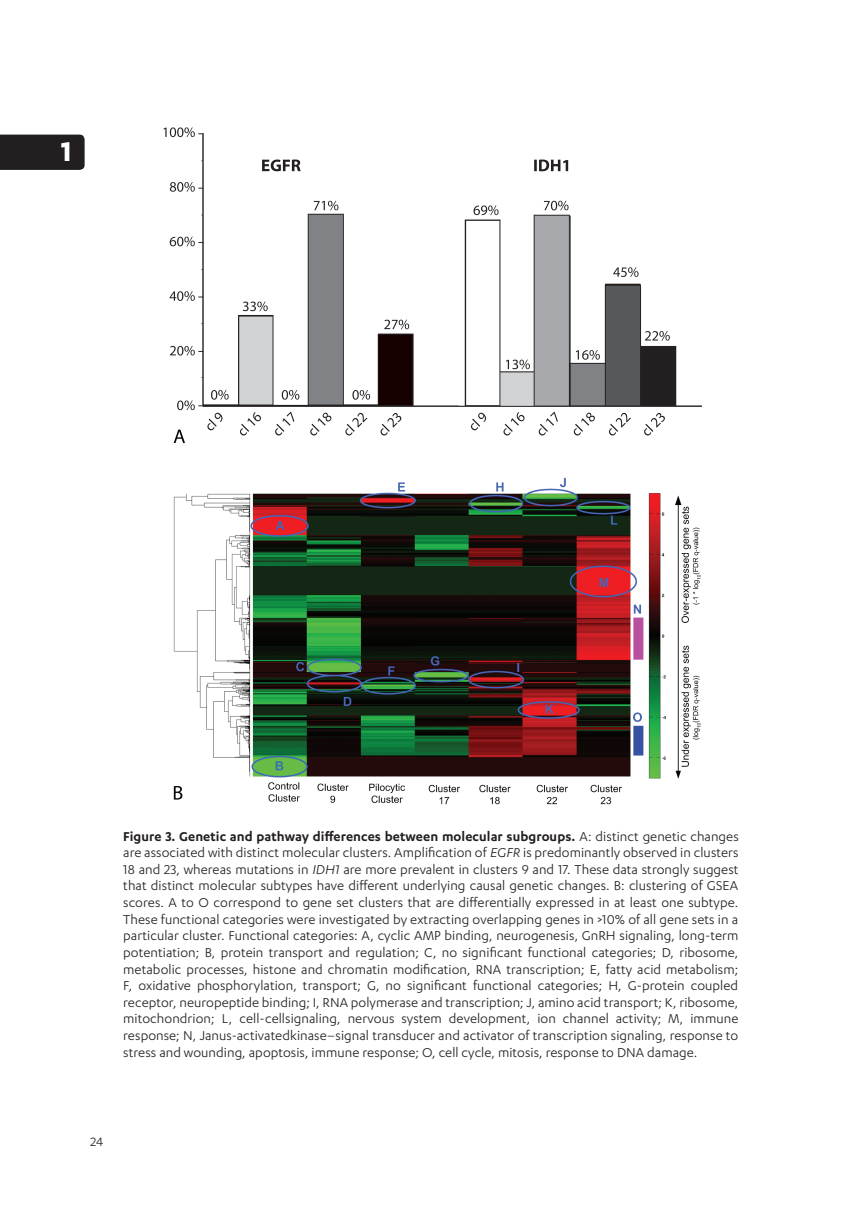
<style>
.page{position:relative;width:862px;height:1209px;background:#fff}
.page>*{position:absolute;margin:0;border:0;box-sizing:border-box;transform-origin:0 0}
.t1{font:700 31.5px "Karbon";color:#fff}
.t2{font:14.88px/16.6px "Karbon";letter-spacing:.005em;color:#231f20;text-align:justify}
.t3{font:14px "Karbon";color:#231f20}
.s1{font-weight:600}
.s2{font-style:italic}
</style>
<div class="page">
<div style="left:0;top:135px;width:85px;height:35px;background:#231f20"></div>
<img style="left:163px;top:127px;width:538px;height:678px">
<h1 class="t1" style="left:61px;top:134px;width:12px">1</h1>
<p class="t2" style="left:123px;top:827px;width:616px"><span class="s1">Figure 3. Genetic and pathway differences between molecular subgroups.</span> A: distinct genetic changes are associated with distinct molecular clusters. Amplification of <span class="s2">EGFR</span> is predominantly observed in clusters 18 and 23, whereas mutations in <span class="s2">IDH1</span> are more prevalent in clusters 9 and 17. These data strongly suggest that distinct molecular subtypes have different underlying causal genetic changes. B: clustering of GSEA scores. A to O correspond to gene set clusters that are differentially expressed in at least one subtype.<br>These functional categories were investigated by extracting overlapping genes in &gt;10% of all gene sets in a particular cluster. Functional categories: A, cyclic AMP binding, neurogenesis, GnRH signaling, long-term potentiation; B, protein transport and regulation; C, no significant functional categories; D, ribosome, metabolic processes, histone and chromatin modification, RNA transcription; E, fatty acid metabolism; F, oxidative phosphorylation, transport; G, no significant functional categories; H, G-protein coupled receptor, neuropeptide binding; I, RNA polymerase and transcription; J, amino acid transport; K, ribosome, mitochondrion; L, cell-cellsignaling, nervous system development, ion channel activity; M, immune response; N, Janus-activatedkinase–signal transducer and activator of transcription signaling, response to stress and wounding, apoptosis, immune response; O, cell cycle, mitosis, response to DNA damage.</p>
<p class="t3" style="left:91px;top:1133px;width:14px">24</p>
</div>
